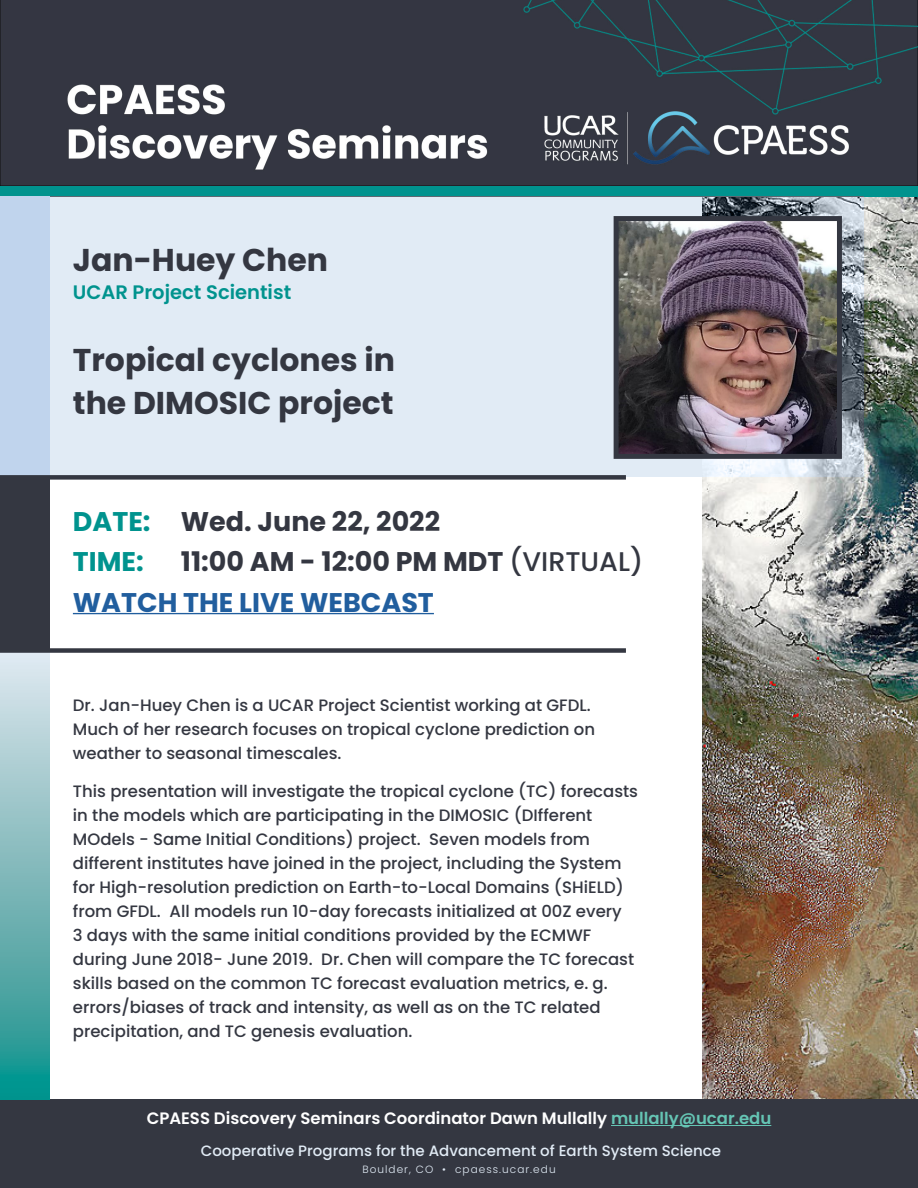
<style>
.page{position:relative;width:918px;height:1188px;background:#fff}
.page>*{position:absolute;margin:0;border:0;box-sizing:border-box;transform-origin:0 0}
.t1{font:700 31.5px/43.5px "Poppins";color:#343741}
.t2{font:700 27px/40.5px "Poppins";color:#215e9e}
.t3{font:700 27px/40.5px "Poppins";color:#343741}
.t4{font:600 19.5px "Poppins";color:#00938e}
.t5{font:500 16.5px/24px "Poppins";color:#343741}
.t6{font:600 16.5px "Poppins";color:#fff}
.t7{font:500 15px "Poppins";color:#e1ebf5}
.t8{font:300 10.5px "Poppins";letter-spacing:.1em;color:#e1ebf5}
.s1{color:#00938e}
.s2{color:#343741}
.s3{font-weight:500;color:#343741}
.s4{color:#65c5b4}
</style>
<div class="page">
<img style="left:702px;top:197px;width:216px;height:902px">
<div style="left:0;top:1099px;width:918px;height:89px;background:#343741"></div>
<svg style="left:0;top:653px;width:50px;height:446px;background:#7bbabb"></svg>
<div style="left:0;top:0;width:918px;height:197px;background:#00938e"></div>
<img style="left:0;top:0;width:918px;height:186px">
<div style="left:0;top:197px;width:864px;height:280px;background:#e1ebf5"></div>
<div style="left:0;top:197px;width:50px;height:280px;background:#c0d4ed"></div>
<img style="left:620px;top:222px;width:216px;height:231px">
<div style="left:614px;top:216px;width:228px;height:243px;border:5px solid #343741"></div>
<div style="left:0;top:477px;width:50px;height:174px;background:#343741"></div>
<div style="left:0;top:648px;width:626px;height:5px;background:#343741"></div>
<div style="left:0;top:475px;width:626px;height:5px;background:#343741"></div>
<hr style="left:73px;top:613px;width:361px;height:1px;background:#215e9e">
<hr style="left:611px;top:1125px;width:160px;height:1px;background:#65c5b4">
<h1 class="t1" style="left:73px;top:238px;width:257px">Jan-Huey Chen</h1>
<p class="t4" style="left:73px;top:281px;width:220px">UCAR Project Scientist</p>
<h1 class="t1" style="left:73px;top:338px;width:324px">Tropical cyclones in the DIMOSIC project</h1>
<h2 class="t3" style="left:73px;top:501px;width:369px"><span class="s1">DATE:</span> Wed. June 22, 2022<br><span class="s1">TIME:</span></h2>
<h2 class="t2" style="left:73px;top:542px;width:572px;text-indent:108px"><span class="s2">11:00 AM - 12:00 PM MDT</span> <span class="s3">(VIRTUAL)<br></span>WATCH THE LIVE WEBCAST</h2>
<p class="t5" style="left:73px;top:694px;width:524px">Dr. Jan-Huey Chen is a UCAR Project Scientist working at GFDL.<br>Much of her research focuses on tropical cyclone prediction on weather to seasonal timescales.</p>
<p class="t5" style="left:73px;top:779px;width:567px">This presentation will investigate the tropical cyclone (TC) forecasts in the models which are participating in the DIMOSIC (DIfferent MOdels - Same Initial Conditions) project. Seven models from different institutes have joined in the project, including the System for High-resolution prediction on Earth-to-Local Domains (SHiELD) from GFDL. All models run 10-day forecasts initialized at 00Z every<br>3 days with the same initial conditions provided by the ECMWF during June 2018- June 2019. Dr. Chen will compare the TC forecast skills based on the common TC forecast evaluation metrics, e. g. errors/biases of track and intensity, as well as on the TC related precipitation, and TC genesis evaluation.</p>
<p class="t6" style="left:147px;top:1109px;width:626px">CPAESS Discovery Seminars Coordinator Dawn Mullally <span class="s4">mullally@ucar.edu</span></p>
<p class="t7" style="left:201px;top:1142px;width:522px">Cooperative Programs for the Advancement of Earth System Science</p>
<p class="t8" style="left:362px;top:1163px;width:195px">Boulder, CO • cpaess.ucar.edu</p>
</div>
